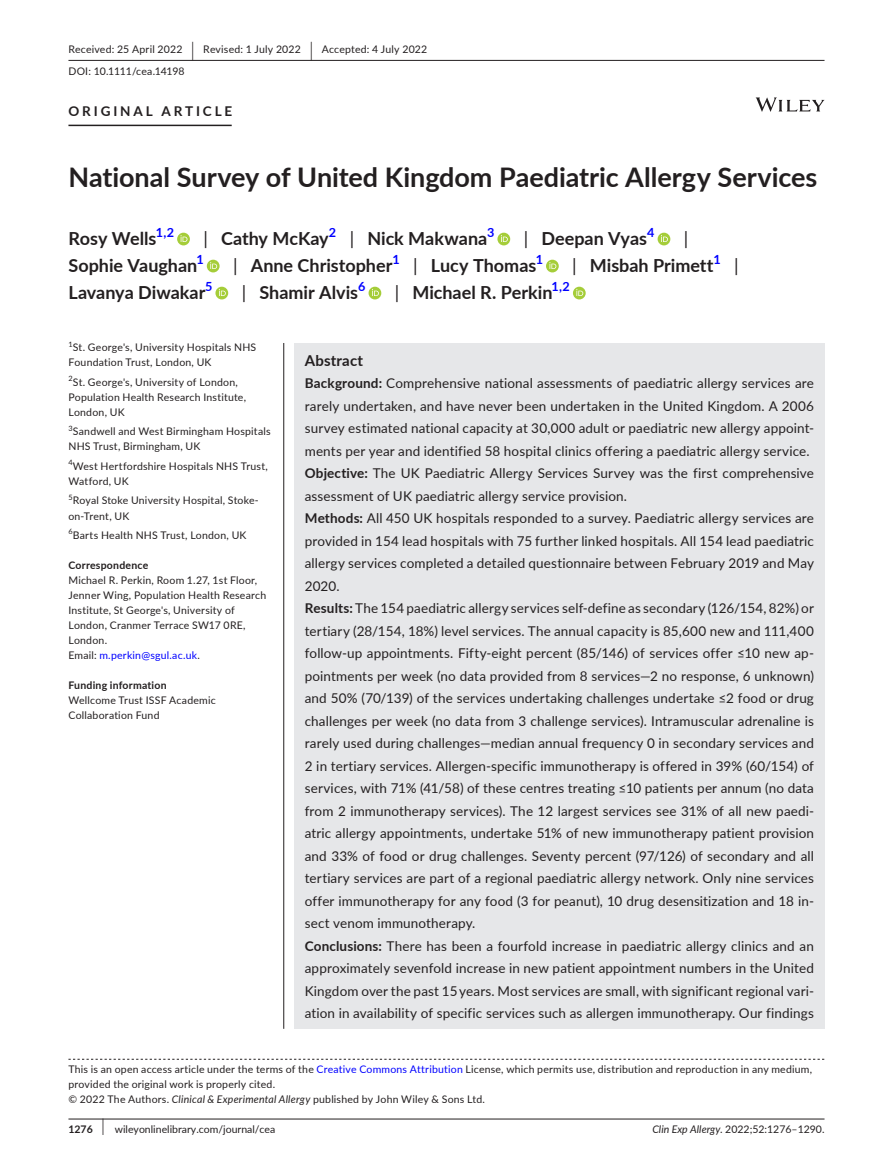
<style>
.page{position:relative;width:893px;height:1174px;background:#fff}
.page>*{position:absolute;margin:0;border:0;box-sizing:border-box;transform-origin:0 0}
.t1{font:700 27px "Lato";letter-spacing:-.005em;color:#231f20}
.t2{font:700 18px "Lato";color:#231f20}
.t3{font:18px "Lato";color:#231f20}
.t4{font:700 15px "Lato";letter-spacing:.015em;color:#231f20}
.t5{font:13.5px/22.5px "Lato";letter-spacing:.01em;color:#231f20}
.t6{font:700 13.5px "Lato";letter-spacing:.215em;color:#231f20}
.t7{font:700 12.6px "Lato";color:#00f}
.t8{font:10.5px/15px "Lato";letter-spacing:.02em;color:#231f20}
.t9{font:10.5px "Lato";color:#231f20}
.t10{font:700 10.5px "Lato";letter-spacing:.02em;color:#231f20}
.t11{font:7.35px "Lato";color:#231f20}
.s1{font-size:19.65px}
.s2{font-weight:400}
.s3{color:#00f}
.s4{font-weight:700}
.s5{font-style:italic}
.s6{font-size:17.4px}
</style>
<div class="page">
<hr style="left:68px;top:1118px;width:756px;height:1px;background:#231f20">
<svg style="left:756px;top:97px;width:68px;height:15px"></svg>
<hr style="left:68px;top:60px;width:756px;height:1px;background:#231f20">
<hr style="left:68px;top:125px;width:164px;height:1px;background:#231f20">
<svg style="left:177px;top:233px;width:13px;height:12px"></svg>
<svg style="left:181px;top:235px;width:6px;height:7px"></svg>
<div style="left:497px;top:233px;width:13px;height:12px;background:#a5cd39;border-radius:50%"></div>
<svg style="left:501px;top:235px;width:7px;height:7px"></svg>
<div style="left:658px;top:233px;width:12px;height:12px;background:#a5cd39;border-radius:50%"></div>
<svg style="left:661px;top:235px;width:7px;height:7px"></svg>
<div style="left:207px;top:260px;width:13px;height:12px;background:#a5cd39;border-radius:50%"></div>
<svg style="left:210px;top:262px;width:7px;height:7px"></svg>
<svg style="left:546px;top:260px;width:13px;height:12px"></svg>
<svg style="left:549px;top:262px;width:7px;height:7px"></svg>
<div style="left:215px;top:287px;width:13px;height:12px;background:#a5cd39;border-radius:50%"></div>
<svg style="left:219px;top:289px;width:7px;height:7px"></svg>
<div style="left:369px;top:287px;width:12px;height:12px;background:#a5cd39;border-radius:50%"></div>
<svg style="left:372px;top:289px;width:7px;height:7px"></svg>
<div style="left:573px;top:287px;width:13px;height:12px;background:#a5cd39;border-radius:50%"></div>
<svg style="left:576px;top:289px;width:7px;height:7px"></svg>
<svg style="left:68px;top:1058px;width:756px;height:1px"></svg>
<div style="left:294px;top:343px;width:530px;height:685px;background:#e6e7e9"></div>
<hr style="left:283px;top:343px;width:1px;height:685px;background:#231f20">
<p class="t8" style="left:68px;top:38px;width:360px;line-height:21.8px">Received: 25 April 2022 <span class="s1">|</span> Revised: 1 July 2022 <span class="s1">|</span> Accepted: 4 July 2022<br>DOI: 10.1111/cea.14198</p>
<p class="t6" style="left:68px;top:101px;width:165px">ORIGINAL ARTICLE</p>
<h1 class="t1" style="left:68px;top:157px;width:750px">National Survey of United Kingdom Paediatric Allergy Services</h1>
<h2 class="t2" style="left:68px;top:226px;width:90px">Rosy Wells</h2>
<p class="t7" style="left:156px;top:223px;width:20px">1,2</p>
<h2 class="t2" style="left:203px;top:226px;width:127px"><span class="s2">|</span> Cathy McKay</h2>
<p class="t7" style="left:329px;top:223px;width:9px">2</p>
<h2 class="t2" style="left:350px;top:226px;width:139px"><span class="s2">|</span> Nick Makwana</h2>
<p class="t7" style="left:487px;top:223px;width:9px">3</p>
<h2 class="t2" style="left:524px;top:226px;width:125px"><span class="s2">|</span> Deepan Vyas</h2>
<p class="t7" style="left:647px;top:223px;width:9px">4</p>
<h2 class="t3" style="left:684px;top:226px;width:6px">|</h2>
<h2 class="t2" style="left:68px;top:253px;width:130px">Sophie Vaughan</h2>
<p class="t7" style="left:196px;top:250px;width:9px">1</p>
<h2 class="t2" style="left:233px;top:253px;width:161px"><span class="s2">|</span> Anne Christopher</h2>
<p class="t7" style="left:392px;top:250px;width:9px">1</p>
<h2 class="t2" style="left:413px;top:253px;width:125px"><span class="s2">|</span> Lucy Thomas</h2>
<p class="t7" style="left:536px;top:250px;width:9px">1</p>
<h2 class="t2" style="left:572px;top:253px;width:143px"><span class="s2">|</span> Misbah Primett</h2>
<p class="t7" style="left:713px;top:250px;width:9px">1</p>
<h2 class="t3" style="left:734px;top:253px;width:6px">|</h2>
<h2 class="t2" style="left:68px;top:280px;width:138px">Lavanya Diwakar</h2>
<p class="t7" style="left:205px;top:277px;width:9px">5</p>
<h2 class="t2" style="left:242px;top:280px;width:118px"><span class="s2">|</span> Shamir Alvis</h2>
<p class="t7" style="left:358px;top:277px;width:9px">6</p>
<h2 class="t2" style="left:395px;top:280px;width:159px"><span class="s2">|</span> Michael R. Perkin</h2>
<p class="t7" style="left:552px;top:277px;width:20px">1,2</p>
<p class="t11" style="left:68px;top:339px;width:6px">1</p>
<p class="t8" style="left:68px;top:340px;width:189px;text-indent:4px">St. George's, University Hospitals NHS<br>Foundation Trust, London, UK</p>
<p class="t11" style="left:68px;top:373px;width:6px">2</p>
<p class="t8" style="left:68px;top:374px;width:179px;text-indent:4px">St. George's, University of London,<br>Population Health Research Institute,<br>London, UK</p>
<p class="t8" style="left:68px;top:424px;width:204px"><sup>3</sup>Sandwell and West Birmingham Hospitals<br>NHS Trust, Birmingham, UK</p>
<p class="t8" style="left:68px;top:458px;width:201px"><sup>4</sup>West Hertfordshire Hospitals NHS Trust,<br>Watford, UK</p>
<p class="t8" style="left:68px;top:493px;width:192px"><sup>5</sup>Royal Stoke University Hospital, Stoke&shy;on-Trent, UK</p>
<p class="t8" style="left:68px;top:527px;width:180px"><sup>6</sup>Barts Health NHS Trust, London, UK</p>
<p class="t10" style="left:68px;top:557px;width:81px">Correspondence</p>
<p class="t8" style="left:68px;top:572px;width:199px">Michael R. Perkin, Room 1.27, 1st Floor,<br>Jenner Wing, Population Health Research<br>Institute, St George's, University of<br>London, Cranmer Terrace SW17 0RE,<br>London.<br>Email: <span class="s3">m.perkin@sgul.ac.uk</span>.</p>
<p class="t10" style="left:68px;top:677px;width:100px">Funding information</p>
<p class="t8" style="left:68px;top:692px;width:149px">Wellcome Trust ISSF Academic<br>Collaboration Fund</p>
<p class="t4" style="left:305px;top:349px;width:60px">Abstract</p>
<p class="t5" style="left:305px;top:371px;width:511px"><span class="s4">Background:</span> Comprehensive national assessments of paediatric allergy services are rarely undertaken, and have never been undertaken in the United Kingdom. A 2006 survey estimated national capacity at 30,000 adult or paediatric new allergy appoint&shy;ments per year and identified 58 hospital clinics offering a paediatric allergy service.<br><span class="s4">Objective:</span> The UK Paediatric Allergy Services Survey was the first comprehensive assessment of UK paediatric allergy service provision.<br><span class="s4">Methods:</span> All 450 UK hospitals responded to a survey. Paediatric allergy services are provided in 154 lead hospitals with 75 further linked hospitals. All 154 lead paediatric allergy services completed a detailed questionnaire between February 2019 and May 2020.<br><span class="s4">Results:</span> The 154 paediatric allergy services self-define as secondary (126/154, 82%) or tertiary (28/154, 18%) level services. The annual capacity is 85,600 new and 111,400 follow-up appointments. Fifty-eight percent (85/146) of services offer ≤10 new ap&shy;pointments per week (no data provided from 8 services—2 no response, 6 unknown) and 50% (70/139) of the services undertaking challenges undertake ≤2 food or drug challenges per week (no data from 3 challenge services). Intramuscular adrenaline is rarely used during challenges—median annual frequency 0 in secondary services and 2 in tertiary services. Allergen-specific immunotherapy is offered in 39% (60/154) of services, with 71% (41/58) of these centres treating ≤10 patients per annum (no data from 2 immunotherapy services). The 12 largest services see 31% of all new paedi&shy;atric allergy appointments, undertake 51% of new immunotherapy patient provision and 33% of food or drug challenges. Seventy percent (97/126) of secondary and all tertiary services are part of a regional paediatric allergy network. Only nine services offer immunotherapy for any food (3 for peanut), 10 drug desensitization and 18 in&shy;sect venom immunotherapy.<br><span class="s4">Conclusions:</span> There has been a fourfold increase in paediatric allergy clinics and an approximately sevenfold increase in new patient appointment numbers in the United Kingdom over the past 15 years. Most services are small, with significant regional vari&shy;ation in availability of specific services such as allergen immunotherapy. Our findings</p>
<p class="t8" style="left:68px;top:1061px;width:745px">This is an open access article under the terms of the <span class="s3">Creative Commons Attribution</span> License, which permits use, distribution and reproduction in any medium, provided the original work is properly cited.<br>© 2022 The Authors. <span class="s5">Clinical &amp; Experimental Allergy</span> published by John Wiley &amp; Sons Ltd.</p>
<p class="t9" style="left:68px;top:1121px;width:208px"><span class="s4">1276</span> <span class="s6">|</span> wileyonlinelibrary.com/journal/cea</p>
<p class="t9" style="left:652px;top:1121px;width:174px"><span class="s5">Clin Exp Allergy.</span> 2022;52:1276–1290.</p>
</div>
